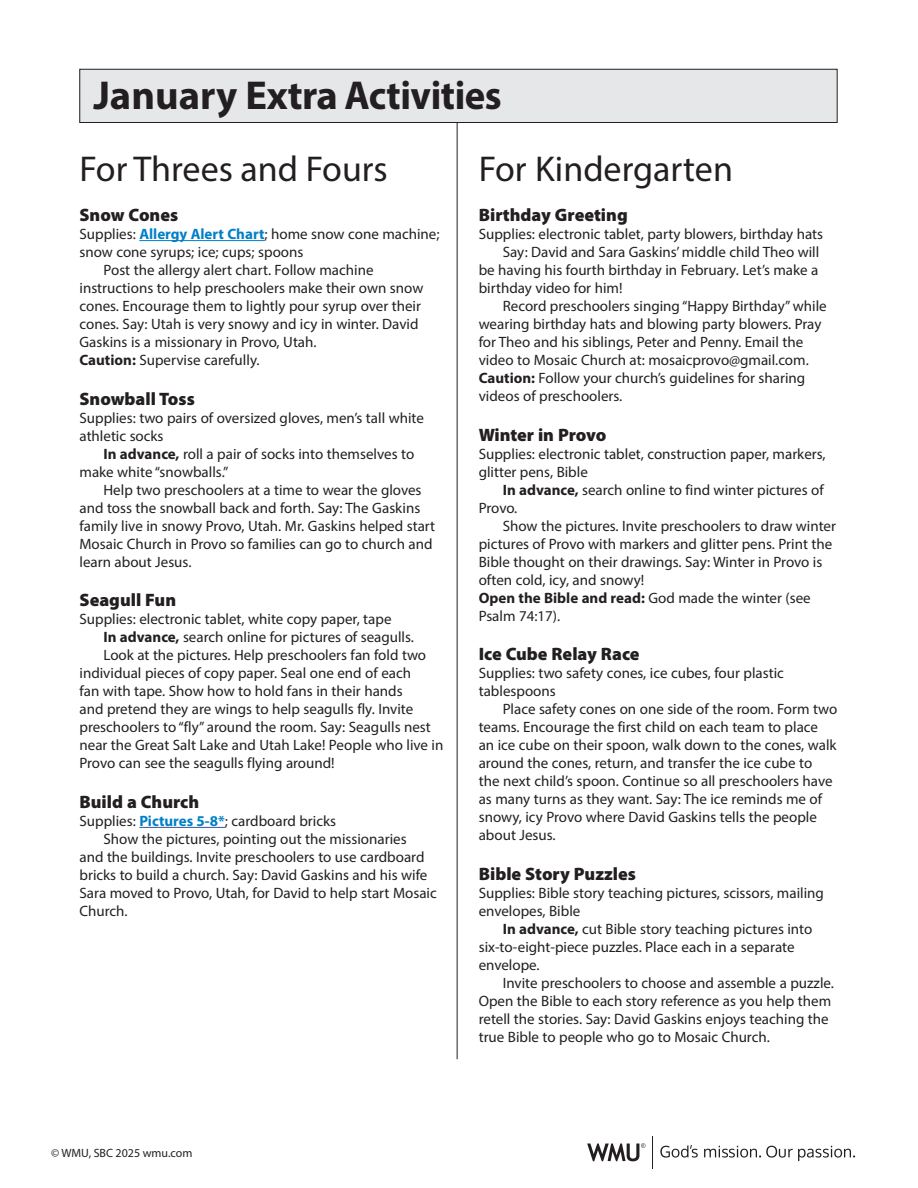
<style>
.page{position:relative;width:918px;height:1188px;background:#fff}
.page>*{position:absolute;margin:0;border:0;box-sizing:border-box;transform-origin:0 0}
.t1{font:700 40.5px "Myriad Pro";letter-spacing:-.01em;color:#231f20}
.t2{font:36px "Myriad Pro";color:#231f20}
.t3{font:900 18px "Myriad Pro";color:#231f20}
.t4{font:15px/18px "Myriad Pro";color:#231f20}
.t5{font:12px "Myriad Pro";color:#231f20}
.s1{font-weight:700;color:#0080c7}
.s2{font-weight:700}
</style>
<div class="page">
<div style="left:80px;top:69px;width:757px;height:54px;background:#e6e7e9"></div>
<div style="left:79px;top:69px;width:758px;height:54px;border:1px solid #231f20"></div>
<hr style="left:139px;top:240px;width:126px;height:1px;background:#0080c7">
<hr style="left:139px;top:827px;width:86px;height:1px;background:#3853a3">
<hr style="left:457px;top:123px;width:1px;height:936px;background:#231f20">
<hr style="left:652px;top:1136px;width:1px;height:33px;background:#231f20">
<svg style="left:587px;top:1143px;width:59px;height:18px"></svg>
<svg style="left:660px;top:1145px;width:38px;height:13px"></svg>
<svg style="left:704px;top:1146px;width:151px;height:15px"></svg>
<p class="t1" style="left:94px;top:69px;width:410px">January Extra Activities</p>
<p class="t2" style="left:80px;top:147px;width:310px">For Threes and Fours</p>
<p class="t3" style="left:80px;top:203px;width:100px">Snow Cones</p>
<p class="t4" style="left:80px;top:225px;width:362px">Supplies: <span class="s1">Allergy Alert Chart</span>; home snow cone machine; snow cone syrups; ice; cups; spoons</p>
<p class="t4" style="left:80px;top:261px;width:345px;text-indent:24px">Post the allergy alert chart. Follow machine instructions to help preschoolers make their own snow cones. Encourage them to lightly pour syrup over their cones. Say: Utah is very snowy and icy in winter. David Gaskins is a missionary in Provo, Utah.</p>
<p class="t4" style="left:80px;top:351px;width:182px"><span class="s2">Caution:</span> Supervise carefully.</p>
<p class="t3" style="left:80px;top:387px;width:117px">Snowball Toss</p>
<p class="t4" style="left:80px;top:408px;width:346px">Supplies: two pairs of oversized gloves, men’s tall white athletic socks</p>
<p class="t4" style="left:80px;top:444px;width:336px;text-indent:24px"><span class="s2">In advance,</span> roll a pair of socks into themselves to make white “snowballs.”</p>
<p class="t4" style="left:80px;top:480px;width:357px;text-indent:24px">Help two preschoolers at a time to wear the gloves and toss the snowball back and forth. Say: The Gaskins family live in snowy Provo, Utah. Mr. Gaskins helped start Mosaic Church in Provo so families can go to church and learn about Jesus.</p>
<p class="t3" style="left:80px;top:588px;width:98px">Seagull Fun</p>
<p class="t4" style="left:80px;top:610px;width:314px">Supplies: electronic tablet, white copy paper, tape</p>
<p class="t4" style="left:104px;top:628px;width:312px"><span class="s2">In advance,</span> search online for pictures of seagulls.</p>
<p class="t4" style="left:80px;top:646px;width:365px;text-indent:24px">Look at the pictures. Help preschoolers fan fold two individual pieces of copy paper. Seal one end of each<br>fan with tape. Show how to hold fans in their hands<br>and pretend they are wings to help seagulls fly. Invite preschoolers to “fly” around the room. Say: Seagulls nest near the Great Salt Lake and Utah Lake! People who live in Provo can see the seagulls flying around!</p>
<p class="t3" style="left:80px;top:790px;width:121px">Build a Church</p>
<p class="t4" style="left:80px;top:812px;width:258px">Supplies: <span class="s1">Pictures 5-8*</span>; cardboard bricks</p>
<p class="t4" style="left:80px;top:830px;width:359px;text-indent:24px">Show the pictures, pointing out the missionaries<br>and the buildings. Invite preschoolers to use cardboard bricks to build a church. Say: David Gaskins and his wife Sara moved to Provo, Utah, for David to help start Mosaic Church.</p>
<p class="t2" style="left:479px;top:147px;width:256px">For Kindergarten</p>
<p class="t3" style="left:479px;top:203px;width:151px">Birthday Greeting</p>
<p class="t4" style="left:479px;top:225px;width:346px">Supplies: electronic tablet, party blowers, birthday hats</p>
<p class="t4" style="left:479px;top:243px;width:342px;text-align:justify;text-indent:24px">Say: David and Sara Gaskins’ middle child Theo will be having his fourth birthday in February. Let’s make a birthday video for him!</p>
<p class="t4" style="left:479px;top:297px;width:349px;text-indent:24px">Record preschoolers singing “Happy Birthday” while wearing birthday hats and blowing party blowers. Pray for Theo and his siblings, Peter and Penny. Email the video to Mosaic Church at: mosaicprovo@gmail.com.</p>
<p class="t4" style="left:479px;top:369px;width:328px"><span class="s2">Caution:</span> Follow your church’s guidelines for sharing videos of preschoolers.</p>
<p class="t3" style="left:479px;top:423px;width:129px">Winter in Provo</p>
<p class="t4" style="left:479px;top:444px;width:348px">Supplies: electronic tablet, construction paper, markers, glitter pens, Bible</p>
<p class="t4" style="left:479px;top:480px;width:347px;text-indent:24px"><span class="s2">In advance,</span> search online to find winter pictures of<br>Provo.</p>
<p class="t4" style="left:479px;top:516px;width:359px;text-indent:24px">Show the pictures. Invite preschoolers to draw winter pictures of Provo with markers and glitter pens. Print the Bible thought on their drawings. Say: Winter in Provo is often cold, icy, and snowy!</p>
<p class="t4" style="left:479px;top:588px;width:333px"><span class="s2">Open the Bible and read:</span> God made the winter (see<br>Psalm 74:17).</p>
<p class="t3" style="left:479px;top:642px;width:162px">Ice Cube Relay Race</p>
<p class="t4" style="left:479px;top:664px;width:307px">Supplies: two safety cones, ice cubes, four plastic tablespoons</p>
<p class="t4" style="left:479px;top:700px;width:360px;text-indent:24px">Place safety cones on one side of the room. Form two teams. Encourage the first child on each team to place an ice cube on their spoon, walk down to the cones, walk around the cones, return, and transfer the ice cube to<br>the next child’s spoon. Continue so all preschoolers have as many turns as they want. Say: The ice reminds me of snowy, icy Provo where David Gaskins tells the people about Jesus.</p>
<p class="t3" style="left:479px;top:862px;width:159px">Bible Story Puzzles</p>
<p class="t4" style="left:479px;top:884px;width:347px">Supplies: Bible story teaching pictures, scissors, mailing envelopes, Bible</p>
<p class="t4" style="left:479px;top:920px;width:335px;text-indent:24px"><span class="s2">In advance,</span> cut Bible story teaching pictures into six-to-eight-piece puzzles. Place each in a separate envelope.</p>
<p class="t4" style="left:479px;top:974px;width:357px;text-indent:24px">Invite preschoolers to choose and assemble a puzzle.<br>Open the Bible to each story reference as you help them retell the stories. Say: David Gaskins enjoys teaching the true Bible to people who go to Mosaic Church.</p>
<p class="t5" style="left:51px;top:1145px;width:143px">© WMU, SBC 2025 wmu.com</p>
</div>
